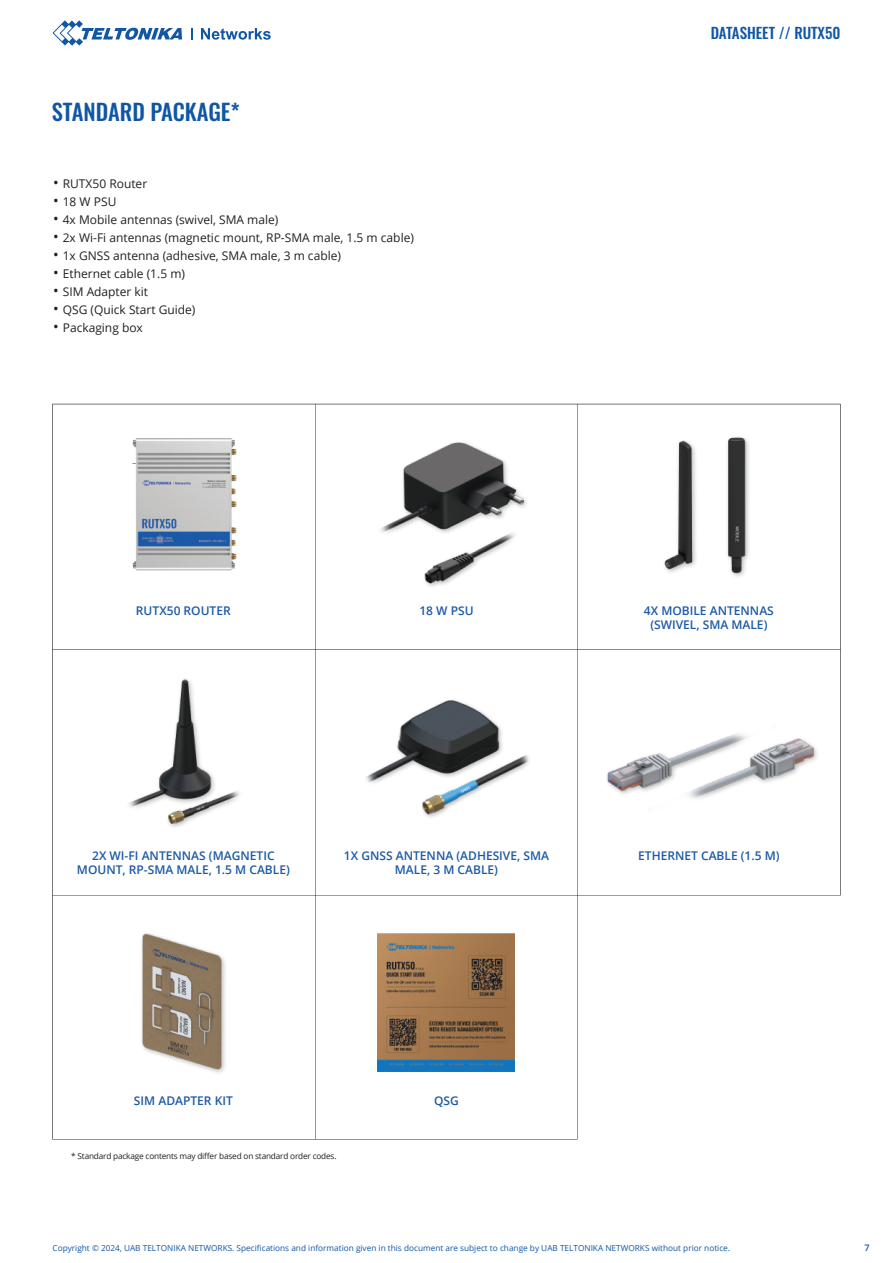
<style>
.page{position:relative;width:893px;height:1263px;background:#fff}
.page>*{position:absolute;margin:0;border:0;box-sizing:border-box;transform-origin:0 0}
.t1{font:22.5px "Oswald";color:#1056a5}
.t2{font:15px "Oswald";color:#1157a5}
.t3{font:12px "Open Sans";color:#231f20}
.t4{font:600 12px/14.4px "Open Sans";color:#1c59a6;text-align:center}
.t5{font:600 9px "Open Sans";color:#1056a5}
.t6{font:8.25px "Open Sans";color:#1157a5}
.t7{font:8.25px "Open Sans";letter-spacing:-.02em;color:#231f20}
.s1{font-size:15px}
</style>
<div class="page">
<svg style="left:53px;top:20px;width:129px;height:26px"></svg>
<svg style="left:191px;top:28px;width:2px;height:12px"></svg>
<svg style="left:201px;top:28px;width:70px;height:12px"></svg>
<hr style="left:53px;top:649px;width:787px;height:1px;background:#040503">
<hr style="left:53px;top:1139px;width:524px;height:1px;background:#040503">
<hr style="left:53px;top:895px;width:787px;height:1px;background:#040503">
<hr style="left:316px;top:404px;width:1px;height:735px;background:#040503">
<hr style="left:577px;top:404px;width:1px;height:735px;background:#040503">
<hr style="left:840px;top:404px;width:1px;height:491px;background:#040503">
<img style="left:380px;top:442px;width:147px;height:145px">
<img style="left:664px;top:437px;width:85px;height:140px">
<img style="left:128px;top:679px;width:112px;height:149px">
<img style="left:366px;top:700px;width:164px;height:118px">
<img style="left:141px;top:933px;width:84px;height:140px">
<img style="left:607px;top:733px;width:210px;height:66px">
<img style="left:74px;top:403px;width:216px;height:168px">
<img style="left:377px;top:933px;width:138px;height:139px">
<h1 class="t1" style="left:52px;top:92px;width:189px">STANDARD PACKAGE*</h1>
<p class="t3" style="left:53px;top:175px;width:95px"><span class="s1">•</span> RUTX50 Router</p>
<p class="t3" style="left:53px;top:193px;width:65px"><span class="s1">•</span> 18 W PSU</p>
<p class="t3" style="left:53px;top:211px;width:227px"><span class="s1">•</span> 4x Mobile antennas (swivel, SMA male)</p>
<p class="t3" style="left:53px;top:229px;width:362px"><span class="s1">•</span> 2x Wi-Fi antennas (magnetic mount, RP-SMA male, 1.5 m cable)</p>
<p class="t3" style="left:53px;top:247px;width:289px"><span class="s1">•</span> 1x GNSS antenna (adhesive, SMA male, 3 m cable)</p>
<p class="t3" style="left:53px;top:265px;width:133px"><span class="s1">•</span> Ethernet cable (1.5 m)</p>
<p class="t3" style="left:53px;top:283px;width:96px"><span class="s1">•</span> SIM Adapter kit</p>
<p class="t3" style="left:53px;top:301px;width:144px"><span class="s1">•</span> QSG (Quick Start Guide)</p>
<p class="t3" style="left:53px;top:319px;width:91px"><span class="s1">•</span> Packaging box</p>
<p class="t2" style="left:711px;top:19px;width:131px">DATASHEET // RUTX50</p>
<p class="t4" style="left:136px;top:603px;width:96px">RUTX50 ROUTER</p>
<p class="t4" style="left:419px;top:603px;width:56px">18 W PSU</p>
<p class="t4" style="left:77px;top:848px;width:214px">2X WI-FI ANTENNAS (MAGNETIC<br>MOUNT, RP-SMA MALE, 1.5 M CABLE)</p>
<p class="t4" style="left:344px;top:848px;width:207px">1X GNSS ANTENNA (ADHESIVE, SMA<br>MALE, 3 M CABLE)</p>
<p class="t4" style="left:644px;top:603px;width:131px">4X MOBILE ANTENNAS (SWIVEL, SMA MALE)</p>
<p class="t4" style="left:638px;top:848px;width:143px">ETHERNET CABLE (1.5 M)</p>
<p class="t4" style="left:134px;top:1093px;width:100px">SIM ADAPTER KIT</p>
<p class="t7" style="left:71px;top:1150px;width:267px">* Standard package contents may differ based on standard order codes.</p>
<p class="t4" style="left:434px;top:1093px;width:26px">QSG</p>
<p class="t6" style="left:53px;top:1242px;width:679px">Copyright © 2024, UAB TELTONIKA NETWORKS. Specifications and information given in this document are subject to change by UAB TELTONIKA NETWORKS without prior notice.</p>
<p class="t5" style="left:864px;top:1241px;width:7px">7</p>
</div>
